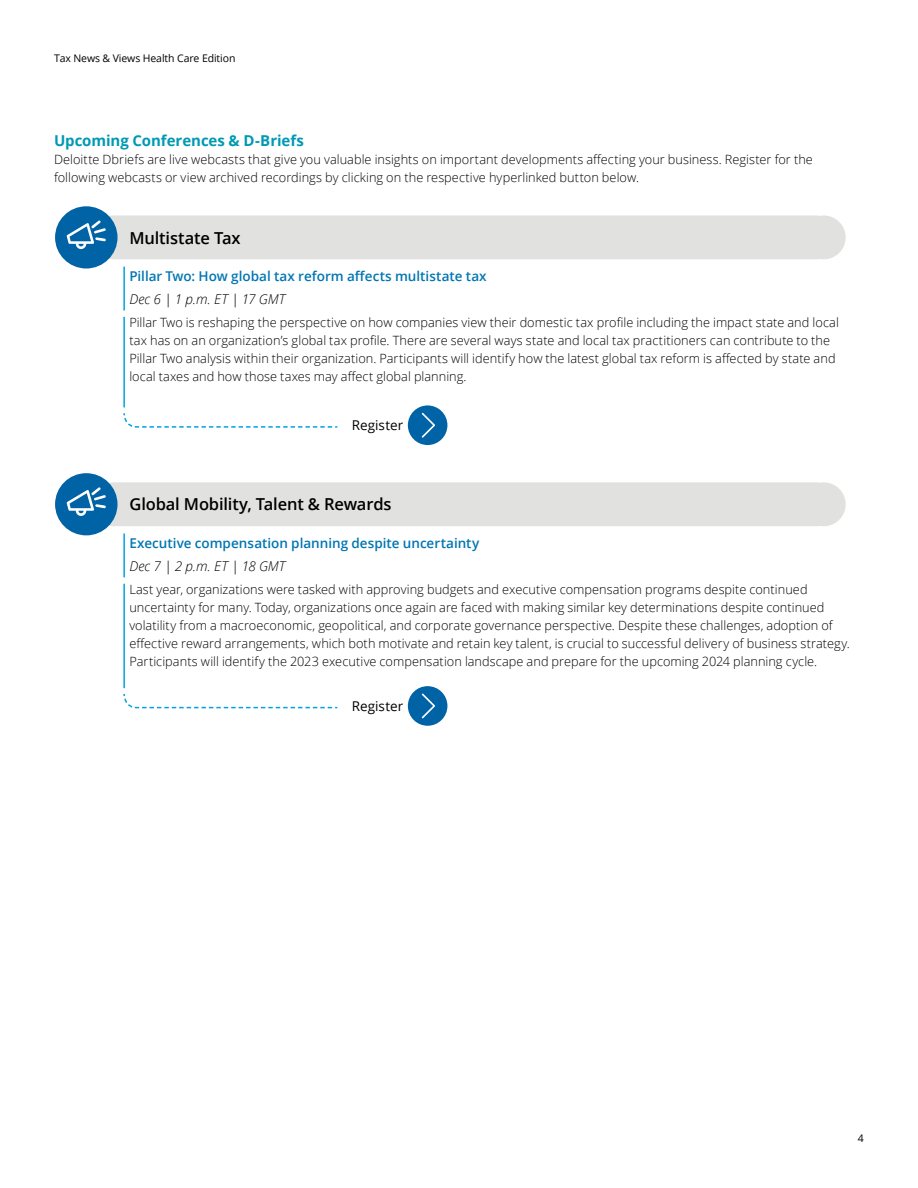
<style>
.page{position:relative;width:918px;height:1188px;background:#fff}
.page>*{position:absolute;margin:0;border:0;box-sizing:border-box;transform-origin:0 0}
.t1{font:600 16.5px "Open Sans";letter-spacing:-.01em;color:#000}
.t2{font:700 15px "Open Sans";letter-spacing:-.005em;color:#0099b3}
.t3{font:600 13.5px "Open Sans";color:#0076b3}
.t4{font:italic 300 13.5px "Open Sans";letter-spacing:.005em;color:#000}
.t5{font:13.5px "Open Sans";color:#000}
.t6{font:300 12.75px/18px "Open Sans";letter-spacing:.005em;color:#000}
.t7{font:10.5px "Open Sans";letter-spacing:-.01em;color:#000}
</style>
<div class="page">
<div style="left:94px;top:215px;width:741px;height:44px;background:#e1e1e0;border-radius:20px"></div>
<div style="left:94px;top:482px;width:741px;height:44px;background:#e1e1e0;border-radius:20px"></div>
<hr style="left:123px;top:267px;width:2px;height:43px;background:#00a3e2">
<hr style="left:123px;top:533px;width:2px;height:44px;background:#00a3e2">
<hr style="left:123px;top:317px;width:2px;height:90px;background:#00a3e2">
<hr style="left:123px;top:584px;width:2px;height:104px;background:#00a3e2">
<div style="left:802px;top:215px;width:44px;height:44px;background:#e1e1e0;border-radius:50%"></div>
<div style="left:802px;top:482px;width:44px;height:44px;background:#e1e1e0;border-radius:50%"></div>
<svg style="left:123px;top:413px;width:215px;height:15px"></svg>
<svg style="left:123px;top:693px;width:215px;height:16px"></svg>
<svg style="left:55px;top:206px;width:63px;height:63px"></svg>
<svg style="left:55px;top:473px;width:63px;height:62px"></svg>
<svg style="left:408px;top:405px;width:39px;height:40px"></svg>
<svg style="left:408px;top:686px;width:39px;height:40px"></svg>
<p class="t7" style="left:54px;top:51px;width:183px">Tax News &amp; Views Health Care Edition</p>
<p class="t2" style="left:54px;top:130px;width:252px">Upcoming Conferences &amp; D-Briefs</p>
<p class="t6" style="left:54px;top:151px;width:760px">Deloitte Dbriefs are live webcasts that give you valuable insights on important developments affecting your business. Register for the following webcasts or view archived recordings by clicking on the respective hyperlinked button below.</p>
<p class="t1" style="left:129px;top:226px;width:113px">Multistate Tax</p>
<p class="t3" style="left:129px;top:266px;width:359px">Pillar Two: How global tax reform affects multistate tax</p>
<p class="t4" style="left:129px;top:290px;width:158px">Dec 6 | 1 p.m. ET | 17 GMT</p>
<p class="t6" style="left:129px;top:313px;width:711px">Pillar Two is reshaping the perspective on how companies view their domestic tax profile including the impact state and local tax has on an organization’s global tax profile. There are several ways state and local tax practitioners can contribute to the Pillar Two analysis within their organization. Participants will identify how the latest global tax reform is affected by state and local taxes and how those taxes may affect global planning.</p>
<p class="t5" style="left:352px;top:416px;width:53px">Register</p>
<p class="t1" style="left:129px;top:493px;width:264px">Global Mobility, Talent &amp; Rewards</p>
<p class="t3" style="left:129px;top:533px;width:351px">Executive compensation planning despite uncertainty</p>
<p class="t4" style="left:129px;top:557px;width:158px">Dec 7 | 2 p.m. ET | 18 GMT</p>
<p class="t6" style="left:129px;top:580px;width:722px">Last year, organizations were tasked with approving budgets and executive compensation programs despite continued uncertainty for many. Today, organizations once again are faced with making similar key determinations despite continued volatility from a macroeconomic, geopolitical, and corporate governance perspective. Despite these challenges, adoption of effective reward arrangements, which both motivate and retain key talent, is crucial to successful delivery of business strategy.<br>Participants will identify the 2023 executive compensation landscape and prepare for the upcoming 2024 planning cycle.</p>
<p class="t5" style="left:352px;top:697px;width:53px">Register</p>
<p class="t7" style="left:858px;top:1131px;width:8px">4</p>
</div>
